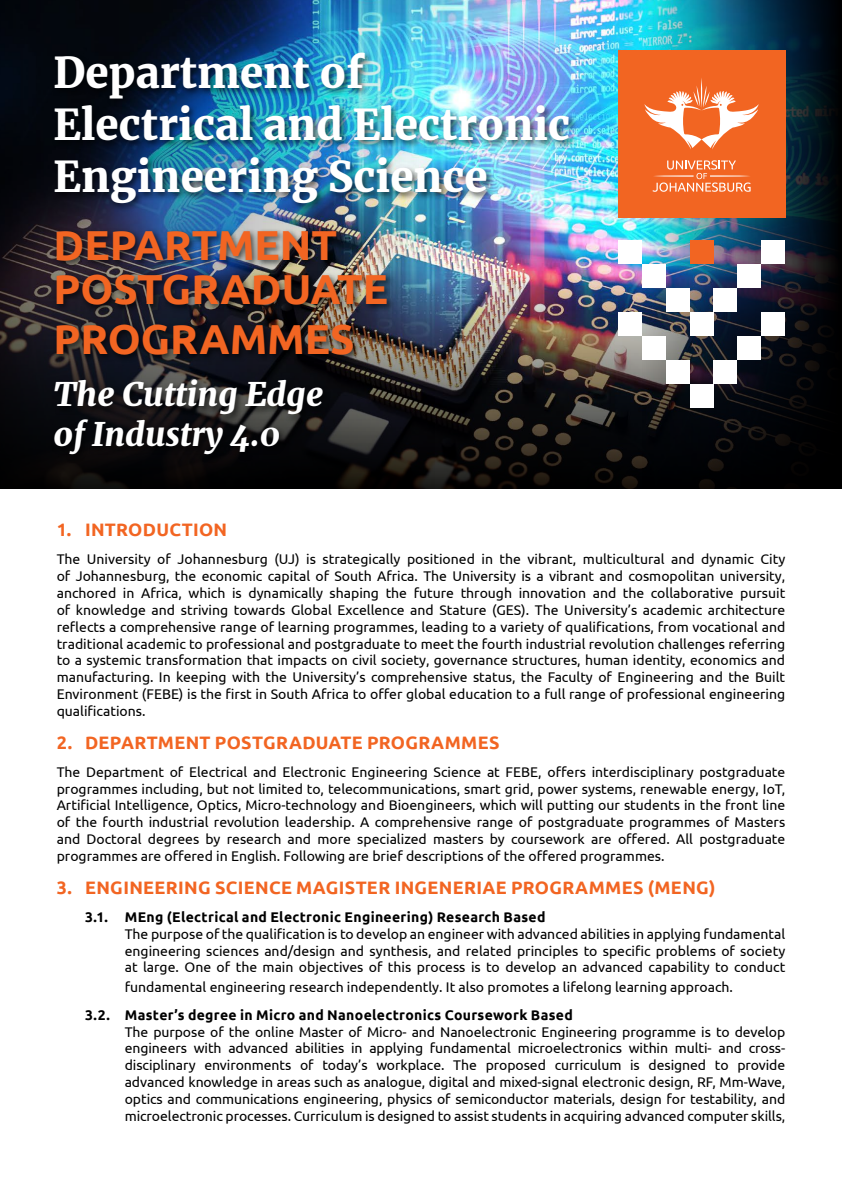
<style>
.page{position:relative;width:842px;height:1191px;background:#fff}
.page>*{position:absolute;margin:0;border:0;box-sizing:border-box;transform-origin:0 0}
.t1{font:900 42px/52px "Merriweather";color:#fff}
.t2{font:700 41.8px/43.6px "Ubuntu";color:#f26522}
.t3{font:italic 900 32.8px/39.4px "Merriweather";color:#fff}
.t4{font:700 18px "Ubuntu";letter-spacing:.02em;color:#f26522}
.t5{font:14px/16.8px "Ubuntu";color:#000;text-align:justify}
.t6{font:700 14px "Ubuntu";letter-spacing:.025em;color:#000}
</style>
<div class="page">
<img style="left:488px;top:0;width:130px;height:244px">
<img style="left:488px;top:244px;width:130px;height:244px">
<img style="left:618px;top:0;width:224px;height:488px">
<img style="left:0;top:0;width:488px;height:488px">
<div style="left:761px;top:312px;width:24px;height:24px;background:#fff"></div>
<div style="left:618px;top:312px;width:24px;height:24px;background:#fff"></div>
<div style="left:761px;top:240px;width:24px;height:24px;background:#fff"></div>
<div style="left:618px;top:240px;width:24px;height:24px;background:#fff"></div>
<div style="left:737px;top:336px;width:24px;height:24px;background:#fff"></div>
<div style="left:642px;top:336px;width:24px;height:24px;background:#fff"></div>
<div style="left:737px;top:264px;width:24px;height:24px;background:#fff"></div>
<div style="left:642px;top:264px;width:24px;height:24px;background:#fff"></div>
<div style="left:713px;top:360px;width:24px;height:24px;background:#fff"></div>
<div style="left:666px;top:360px;width:24px;height:24px;background:#fff"></div>
<div style="left:713px;top:288px;width:24px;height:24px;background:#fff"></div>
<div style="left:666px;top:288px;width:24px;height:24px;background:#fff"></div>
<div style="left:690px;top:384px;width:23px;height:24px;background:#fff"></div>
<div style="left:690px;top:312px;width:23px;height:24px;background:#fff"></div>
<div style="left:690px;top:240px;width:23px;height:24px;background:#f26522"></div>
<div style="left:51px;top:228px;width:345px;height:235px;background:#000;opacity:.65"></div>
<div style="left:52px;top:51px;width:526px;height:161px;background:#000;opacity:.65"></div>
<div style="left:618px;top:51px;width:167px;height:167px;background:#f26522"></div>
<svg style="left:644px;top:78px;width:115px;height:71px"></svg>
<svg style="left:652px;top:160px;width:99px;height:32px"></svg>
<h1 class="t1" style="left:54px;top:46px;width:518px">Department of<br>Electrical and Electronic<br>Engineering Science</h1>
<h2 class="t2" style="left:54px;top:223px;width:336px">DEPARTMENT<br>POSTGRADUATE</h2>
<h2 class="t2" style="left:54px;top:317px;width:303px">PROGRAMMES</h2>
<h3 class="t3" style="left:54px;top:374px;width:271px">The Cutting Edge of Industry 4.0</h3>
<p class="t4" style="left:57px;top:519px;width:172px">1. INTRODUCTION</p>
<p class="t5" style="left:57px;top:550px;width:730px">The University of Johannesburg (UJ) is strategically positioned in the vibrant, multicultural and dynamic City of Johannesburg, the economic capital of South Africa. The University is a vibrant and cosmopolitan university, anchored in Africa, which is dynamically shaping the future through innovation and the collaborative pursuit of knowledge and striving towards Global Excellence and Stature (GES). The University’s academic architecture reflects a comprehensive range of learning programmes, leading to a variety of qualifications, from vocational and traditional academic to professional and postgraduate to meet the fourth industrial revolution challenges referring to a systemic transformation that impacts on civil society, governance structures, human identity, economics and manufacturing. In keeping with the University’s comprehensive status, the Faculty of Engineering and the Built Environment (FEBE) is the first in South Africa to offer global education to a full range of professional engineering qualifications.</p>
<p class="t4" style="left:57px;top:731px;width:444px">2. DEPARTMENT POSTGRADUATE PROGRAMMES</p>
<p class="t5" style="left:57px;top:763px;width:730px">The Department of Electrical and Electronic Engineering Science at FEBE, offers interdisciplinary postgraduate programmes including, but not limited to, telecommunications, smart grid, power systems, renewable energy, IoT, Artificial Intelligence, Optics, Micro-technology and Bioengineers, which will putting our students in the front line of the fourth industrial revolution leadership. A comprehensive range of postgraduate programmes of Masters and Doctoral degrees by research and more specialized masters by coursework are offered. All postgraduate programmes are offered in English. Following are brief descriptions of the offered programmes.</p>
<p class="t4" style="left:57px;top:876px;width:660px">3. ENGINEERING SCIENCE MAGISTER INGENERIAE PROGRAMMES (MENG)</p>
<p class="t6" style="left:85px;top:908px;width:462px">3.1. MEng (Electrical and Electronic Engineering) Research Based</p>
<p class="t5" style="left:125px;top:925px;width:662px">The purpose of the qualification is to develop an engineer with advanced abilities in applying fundamental engineering sciences and/design and synthesis, and related principles to specific problems of society at large. One of the main objectives of this process is to develop an advanced capability to conduct</p>
<p class="t5" style="left:125px;top:977px;width:610px">fundamental engineering research independently. It also promotes a lifelong learning approach.</p>
<p class="t6" style="left:85px;top:1006px;width:489px">3.2. Master’s degree in Micro and Nanoelectronics Coursework Based</p>
<p class="t5" style="left:125px;top:1022px;width:662px">The purpose of the online Master of Micro- and Nanoelectronic Engineering programme is to develop engineers with advanced abilities in applying fundamental microelectronics within multi- and cross&shy;disciplinary environments of today’s workplace. The proposed curriculum is designed to provide advanced knowledge in areas such as analogue, digital and mixed-signal electronic design, RF, Mm-Wave, optics and communications engineering, physics of semiconductor materials, design for testability, and microelectronic processes. Curriculum is designed to assist students in acquiring advanced computer skills,</p>
</div>
